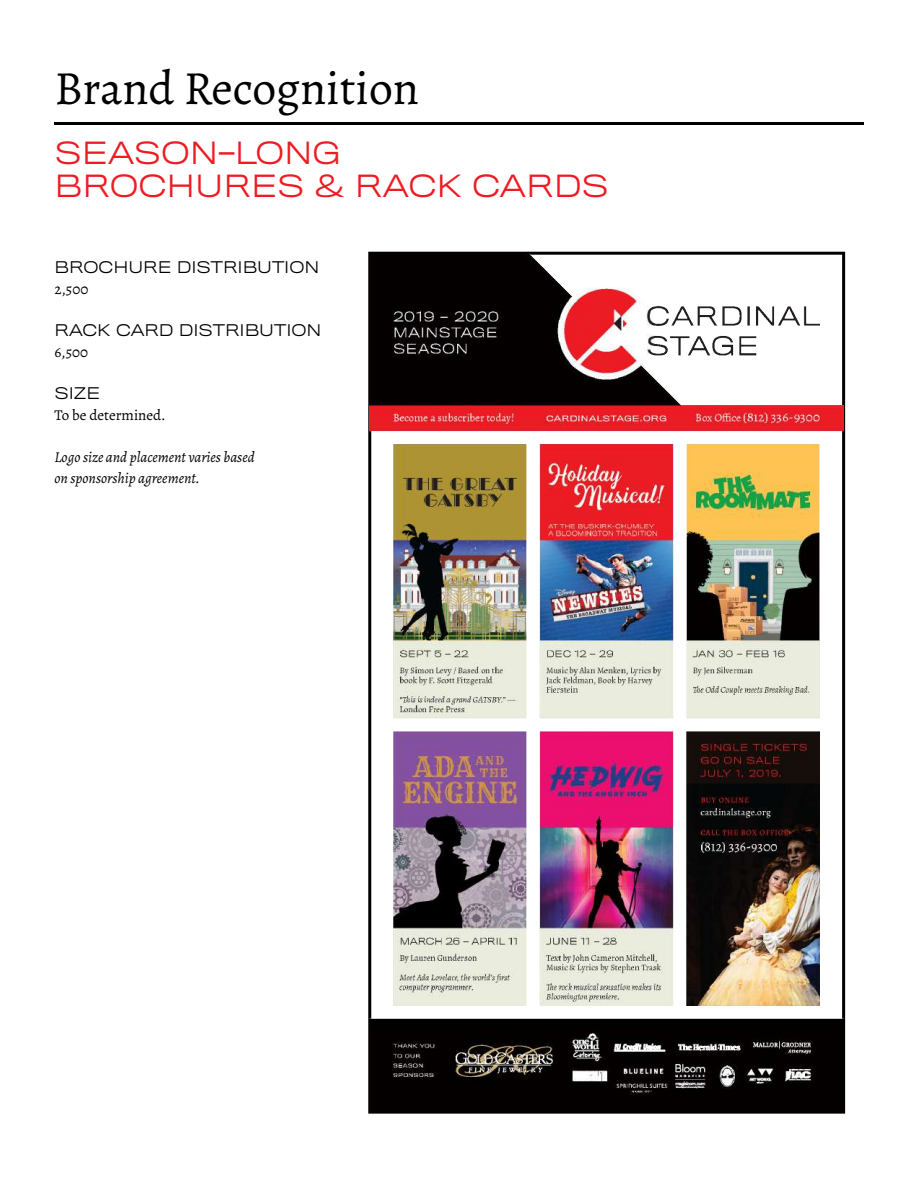
<style>
.page{position:relative;width:918px;height:1188px;background:#fff}
.page>*{position:absolute;margin:0;border:0;box-sizing:border-box;transform-origin:0 0}
.t1{font:47.7px "Alegreya";color:#000}
.t2{font:300 28.5px/33px "Titling Gothic FB Wide";color:#ed1c24}
.t3{font:italic 15px/21px "Alegreya";color:#000}
.t4{font:300 15px "Titling Gothic FB Wide";color:#000}
.t5{font:15px "Alegreya";color:#000}
</style>
<div class="page">
<hr style="left:54px;top:122px;width:810px;height:2px;background:#000">
<img style="left:370px;top:253px;width:474px;height:859px">
<h1 class="t1" style="left:54px;top:58px;width:366px">Brand Recognition</h1>
<h2 class="t2" style="left:54px;top:136px;width:556px">SEASON-LONG<br>BROCHURES &amp; RACK CARDS</h2>
<p class="t4" style="left:54px;top:258px;width:267px">BROCHURE DISTRIBUTION</p>
<p class="t5" style="left:54px;top:279px;width:35px">2,500</p>
<p class="t4" style="left:54px;top:321px;width:269px">RACK CARD DISTRIBUTION</p>
<p class="t5" style="left:54px;top:342px;width:35px">6,500</p>
<p class="t4" style="left:54px;top:384px;width:47px">SIZE</p>
<p class="t5" style="left:54px;top:405px;width:113px">To be determined.</p>
<p class="t3" style="left:54px;top:446px;width:202px">Logo size and placement varies based on sponsorship agreement.</p>
</div>
